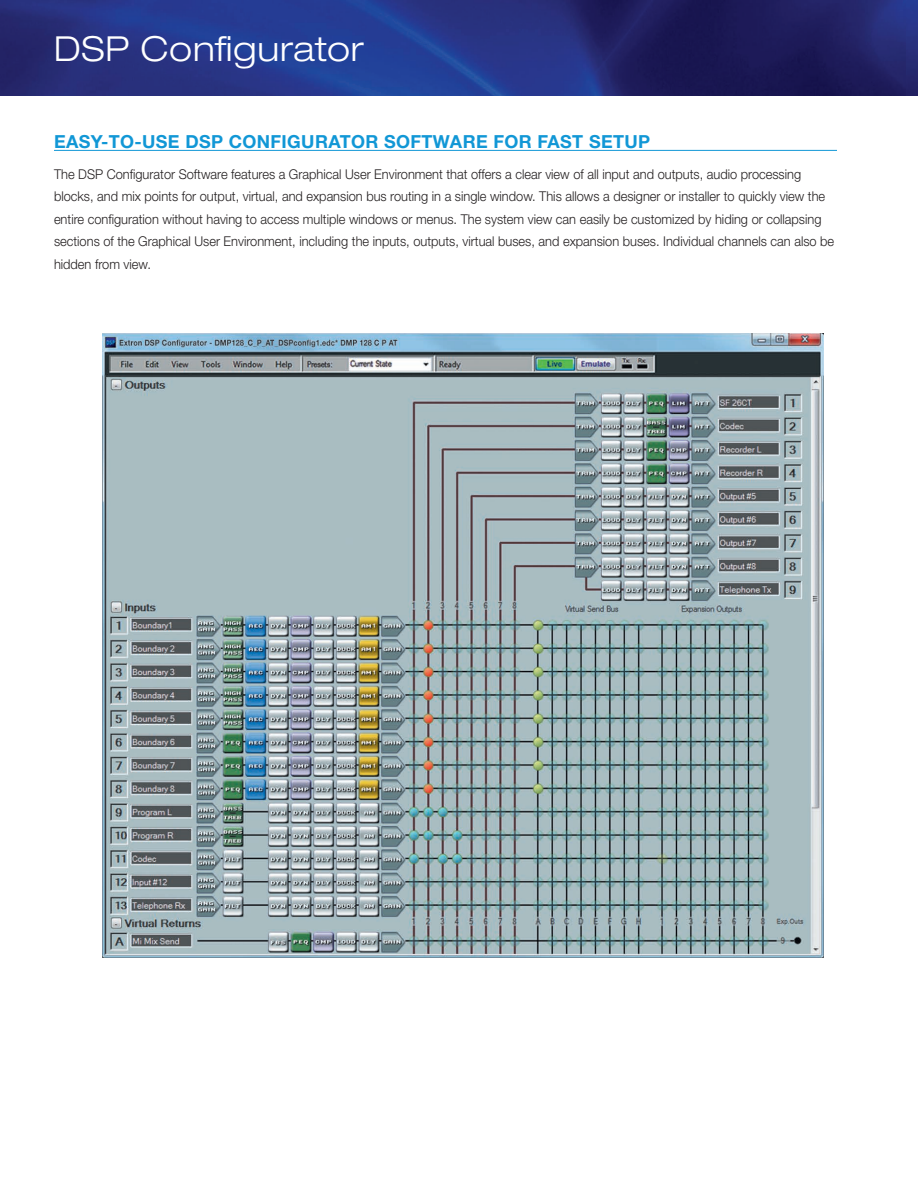
<style>
.page{position:relative;width:918px;height:1188px;background:#fff}
.page>*{position:absolute;margin:0;border:0;box-sizing:border-box;transform-origin:0 0}
.t1{font:300 expanded 34.5px "Helvetica Neue LT Std";letter-spacing:.02em;color:#fff}
.t2{font:700 18px "Helvetica Neue LT Std";letter-spacing:.02em;color:#1197d6}
.t3{font:300 13.5px/22.5px "Helvetica Neue LT Std";color:#231f20;scale:.95 1}
</style>
<div class="page">
<img style="left:0;top:0;width:906px;height:95px">
<img style="left:906px;top:0;width:12px;height:95px">
<img style="left:103px;top:334px;width:721px;height:623px">
<hr style="left:54px;top:150px;width:783px;height:1px;background:#1197d6">
<h1 class="t1" style="left:54px;top:28px;width:311px">DSP Configurator</h1>
<h2 class="t2" style="left:54px;top:130px;width:598px">EASY-TO-USE DSP CONFIGURATOR SOFTWARE FOR FAST SETUP</h2>
<p class="t3" style="left:54px;top:162px;width:823px">The DSP Configurator Software features a Graphical User Environment that offers a clear view of all input and outputs, audio processing blocks, and mix points for output, virtual, and expansion bus routing in a single window. This allows a designer or installer to quickly view the entire configuration without having to access multiple windows or menus. The system view can easily be customized by hiding or collapsing sections of the Graphical User Environment, including the inputs, outputs, virtual buses, and expansion buses. Individual channels can also be hidden from view.</p>
</div>
